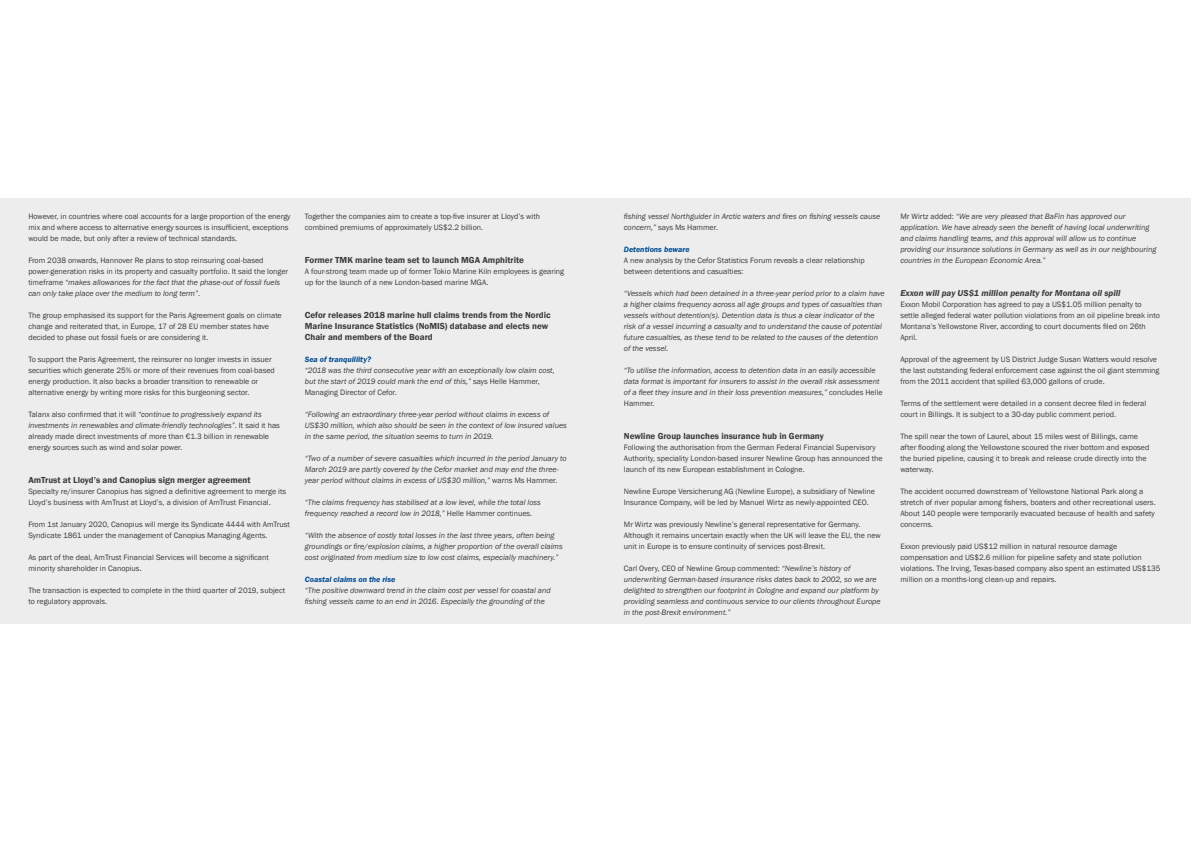
<style>
.page{position:relative;width:1191px;height:842px;background:#fff}
.page>*{position:absolute;margin:0;border:0;box-sizing:border-box;transform-origin:0 0}
.t1{font:600 9px/11px "Franklin Gothic";color:#3c3c3b}
.t2{font:9px "Franklin Gothic URW Dem Ita";color:#3c3c3b}
.t3{font:8px/11px "Franklin Gothic";color:#3c3c3b}
.t4{font:italic 8px/11px "Franklin Gothic";color:#3c3c3b}
.t5{font:8px "Franklin Gothic URW Dem Ita";color:#004b93}
.s1{font-style:italic}
.s2{font-style:normal}
</style>
<div class="page">
<div style="left:0;top:198px;width:1191px;height:426px;background:#ededed"></div>
<p class="t3" style="left:28px;top:211px;width:264px">However, in countries where coal accounts for a large proportion of the energy mix and where access to alternative energy sources is insufficient, exceptions would be made, but only after a review of technical standards.</p>
<p class="t3" style="left:28px;top:255px;width:261px">From 2038 onwards, Hannover Re plans to stop reinsuring coal-based power-generation risks in its property and casualty portfolio. It said the longer timeframe <span class="s1">“makes allowances for the fact that the phase-out of fossil fuels can only take place over the medium to long term”</span>.</p>
<p class="t3" style="left:28px;top:310px;width:255px">The group emphasised its support for the Paris Agreement goals on climate change and reiterated that, in Europe, 17 of 28 EU member states have decided to phase out fossil fuels or are considering it.</p>
<p class="t3" style="left:28px;top:354px;width:248px">To support the Paris Agreement, the reinsurer no longer invests in issuer securities which generate 25% or more of their revenues from coal-based energy production. It also backs a broader transition to renewable or alternative energy by writing more risks for this burgeoning sector.</p>
<p class="t3" style="left:28px;top:409px;width:253px">Talanx also confirmed that it will <span class="s1">“continue to progressively expand its investments in renewables and climate-friendly technologies”</span>. It said it has already made direct investments of more than €1.3 billion in renewable energy sources such as wind and solar power.</p>
<p class="t1" style="left:28px;top:475px;width:224px">AmTrust at Lloyd’s and Canopius sign merger agreement</p>
<p class="t3" style="left:28px;top:486px;width:259px">Specialty re/insurer Canopius has signed a definitive agreement to merge its<br>Lloyd’s business with AmTrust at Lloyd’s, a division of AmTrust Financial.</p>
<p class="t3" style="left:28px;top:519px;width:263px">From 1st January 2020, Canopius will merge its Syndicate 4444 with AmTrust<br>Syndicate 1861 under the management of Canopius Managing Agents.</p>
<p class="t3" style="left:28px;top:552px;width:242px">As part of the deal, AmTrust Financial Services will become a significant minority shareholder in Canopius.</p>
<p class="t3" style="left:28px;top:585px;width:258px">The transaction is expected to complete in the third quarter of 2019, subject to regulatory approvals.</p>
<p class="t3" style="left:305px;top:211px;width:237px">Together the companies aim to create a top-five insurer at Lloyd’s with combined premiums of approximately US$2.2 billion.</p>
<p class="t1" style="left:305px;top:255px;width:221px">Former TMK marine team set to launch MGA Amphitrite</p>
<p class="t3" style="left:305px;top:266px;width:261px">A four-strong team made up of former Tokio Marine Kiln employees is gearing up for the launch of a new London-based marine MGA.</p>
<p class="t1" style="left:305px;top:310px;width:247px">Cefor releases 2018 marine hull claims trends from the Nordic<br>Marine Insurance Statistics (NoMIS) database and elects new<br>Chair and members of the Board</p>
<p class="t5" style="left:305px;top:354px;width:68px">Sea of tranquillity?</p>
<p class="t4" style="left:305px;top:365px;width:251px">“2018 was the third consecutive year with an exceptionally low claim cost, but the start of 2019 could mark the end of this,” <span class="s2">says Helle Hammer,<br>Managing Director of Cefor.</span></p>
<p class="t4" style="left:305px;top:409px;width:264px">“Following an extraordinary three-year period without claims in excess of<br>US$30 million, which also should be seen in the context of low insured values in the same period, the situation seems to turn in 2019.</p>
<p class="t4" style="left:305px;top:453px;width:263px">“Two of a number of severe casualties which incurred in the period January to<br>March 2019 are partly covered by the Cefor market and may end the three&shy;year period without claims in excess of US$30 million,” <span class="s2">warns Ms Hammer.</span></p>
<p class="t4" style="left:305px;top:497px;width:237px">“The claims frequency has stabilised at a low level, while the total loss frequency reached a record low in 2018,” <span class="s2">Helle Hammer continues.</span></p>
<p class="t4" style="left:305px;top:530px;width:259px">“With the absence of costly total losses in the last three years, often being groundings or fire/explosion claims, a higher proportion of the overall claims cost originated from medium size to low cost claims, especially machinery.”</p>
<p class="t5" style="left:305px;top:574px;width:92px">Coastal claims on the rise</p>
<p class="t4" style="left:305px;top:585px;width:247px">“The positive downward trend in the claim cost per vessel for coastal and fishing vessels came to an end in 2016. Especially the grounding of the</p>
<p class="t4" style="left:624px;top:211px;width:258px">fishing vessel Northguider in Arctic waters and fires on fishing vessels cause concern,” <span class="s2">says Ms Hammer.</span></p>
<p class="t5" style="left:624px;top:244px;width:67px">Detentions beware</p>
<p class="t3" style="left:624px;top:255px;width:242px">A new analysis by the Cefor Statistics Forum reveals a clear relationship between detentions and casualties:</p>
<p class="t4" style="left:624px;top:288px;width:262px">“Vessels which had been detained in a three-year period prior to a claim have a higher claims frequency across all age groups and types of casualties than vessels without detention(s). Detention data is thus a clear indicator of the risk of a vessel incurring a casualty and to understand the cause of potential future casualties, as these tend to be related to the causes of the detention of the vessel.</p>
<p class="t4" style="left:624px;top:365px;width:260px">“To utilise the information, access to detention data in an easily accessible data format is important for insurers to assist in the overall risk assessment of a fleet they insure and in their loss prevention measures,” <span class="s2">concludes Helle Hammer.</span></p>
<p class="t1" style="left:624px;top:431px;width:201px">Newline Group launches insurance hub in Germany</p>
<p class="t3" style="left:624px;top:442px;width:260px">Following the authorisation from the German Federal Financial Supervisory<br>Authority, speciality London-based insurer Newline Group has announced the launch of its new European establishment in Cologne.</p>
<p class="t3" style="left:624px;top:486px;width:252px">Newline Europe Versicherung AG (Newline Europe), a subsidiary of Newline<br>Insurance Company, will be led by Manuel Wirtz as newly-appointed CEO.</p>
<p class="t3" style="left:624px;top:519px;width:258px">Mr Wirtz was previously Newline’s general representative for Germany.<br>Although it remains uncertain exactly when the UK will leave the EU, the new unit in Europe is to ensure continuity of services post-Brexit.</p>
<p class="t4" style="left:624px;top:563px;width:258px"><span class="s2">Carl Overy, CEO of Newline Group commented:</span> “Newline’s history of underwriting German-based insurance risks dates back to 2002, so we are delighted to strengthen our footprint in Cologne and expand our platform by providing seamless and continuous service to our clients throughout Europe in the post-Brexit environment.”</p>
<p class="t4" style="left:900px;top:211px;width:257px"><span class="s2">Mr Wirtz added:</span> “We are very pleased that BaFin has approved our application. We have already seen the benefit of having local underwriting and claims handling teams, and this approval will allow us to continue providing our insurance solutions in Germany as well as in our neighbouring countries in the European Economic Area.”</p>
<p class="t2" style="left:900px;top:287px;width:222px">Exxon will pay US$1 million penalty for Montana oil spill</p>
<p class="t3" style="left:900px;top:299px;width:261px">Exxon Mobil Corporation has agreed to pay a US$1.05 million penalty to settle alleged federal water pollution violations from an oil pipeline break into Montana’s Yellowstone River, according to court documents filed on 26th April.</p>
<p class="t3" style="left:900px;top:354px;width:261px">Approval of the agreement by US District Judge Susan Watters would resolve the last outstanding federal enforcement case against the oil giant stemming from the 2011 accident that spilled 63,000 gallons of crude.</p>
<p class="t3" style="left:900px;top:398px;width:247px">Terms of the settlement were detailed in a consent decree filed in federal court in Billings. It is subject to a 30-day public comment period.</p>
<p class="t3" style="left:900px;top:431px;width:251px">The spill near the town of Laurel, about 15 miles west of Billings, came after flooding along the Yellowstone scoured the river bottom and exposed the buried pipeline, causing it to break and release crude directly into the waterway.</p>
<p class="t3" style="left:900px;top:486px;width:257px">The accident occurred downstream of Yellowstone National Park along a stretch of river popular among fishers, boaters and other recreational users.<br>About 140 people were temporarily evacuated because of health and safety concerns.</p>
<p class="t3" style="left:900px;top:541px;width:262px">Exxon previously paid US$12 million in natural resource damage compensation and US$2.6 million for pipeline safety and state pollution violations. The Irving, Texas-based company also spent an estimated US$135 million on a months-long clean-up and repairs.</p>
</div>
